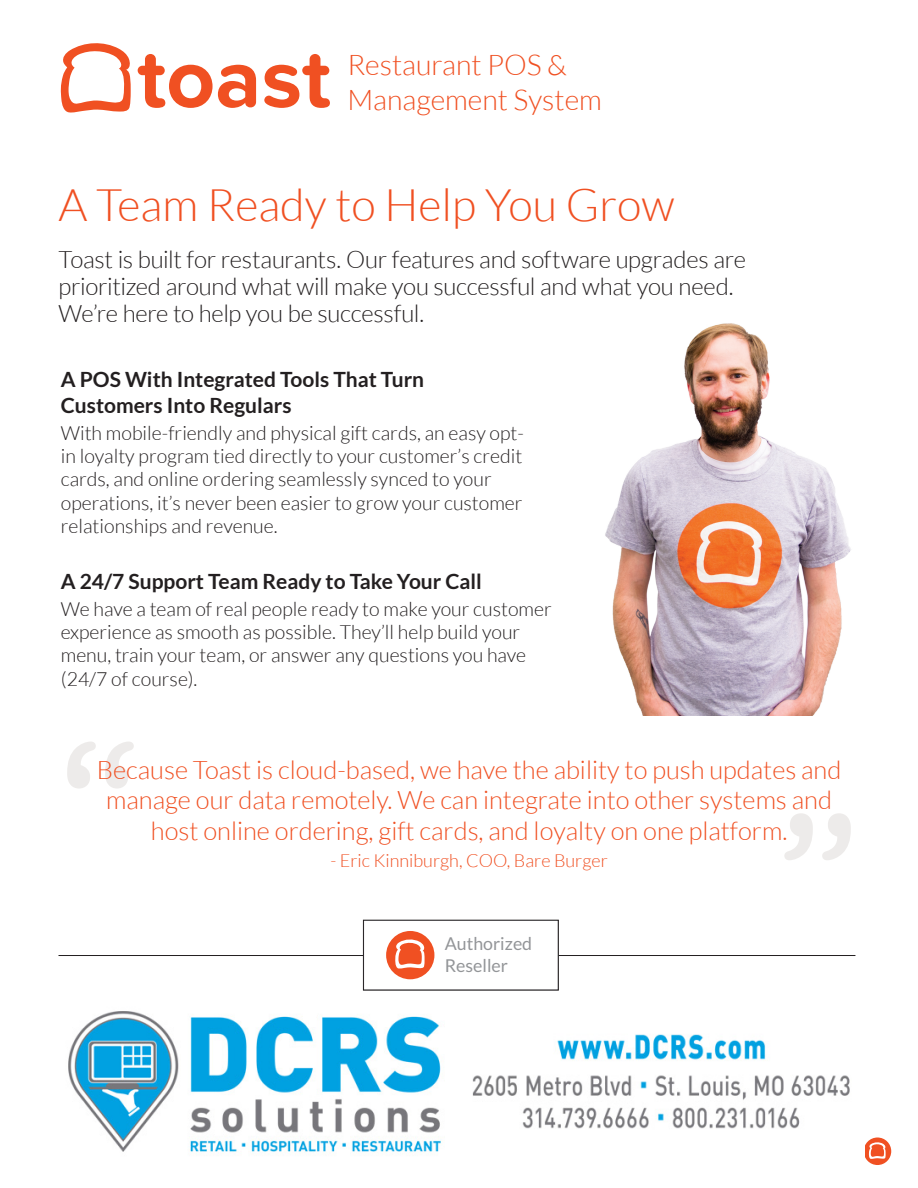
<style>
.page{position:relative;width:918px;height:1188px;background:#fff}
.page>*{position:absolute;margin:0;border:0;box-sizing:border-box;transform-origin:0 0}
.t1{font:300 45px "Lato";color:#f05022}
.t2{font:300 28.5px/34.2px "Lato";color:#f05022}
.t3{font:300 25.5px/30.6px "Lato";color:#f05022;text-align:center}
.Headline{font:300 24px/27px "Lato";letter-spacing:-.015em;color:#231f20}
.t4{font:700 21px/25.2px "Lato";color:#231f20}
.t5{font:300 19.5px/23.4px "Lato";color:#231f20}
.t6{font:300 18px "Lato";color:#f05022}
.t7{font:17.7px/21.3px "Lato";color:#939598}
</style>
<div class="page">
<div style="left:864px;top:1138px;width:27px;height:27px;background:#f05022;border-radius:50%"></div>
<svg style="left:869px;top:1142px;width:17px;height:17px"></svg>
<img style="left:605px;top:323px;width:246px;height:392px">
<svg style="left:784px;top:813px;width:67px;height:47px"></svg>
<svg style="left:67px;top:742px;width:67px;height:47px"></svg>
<svg style="left:138px;top:54px;width:118px;height:54px"></svg>
<svg style="left:264px;top:54px;width:66px;height:54px"></svg>
<svg style="left:61px;top:43px;width:70px;height:70px"></svg>
<hr style="left:58px;top:955px;width:797px;height:1px;background:#231f20">
<div style="left:364px;top:920px;width:194px;height:70px;background:#fff"></div>
<div style="left:386px;top:931px;width:48px;height:48px;background:#f05022;border-radius:50%"></div>
<svg style="left:395px;top:939px;width:30px;height:30px"></svg>
<div style="left:363px;top:920px;width:196px;height:70px;border:1px solid #231f20"></div>
<img style="left:68px;top:1011px;width:782px;height:142px">
<p class="t2" style="left:347px;top:48px;width:256px">Restaurant POS &amp;<br>Management System</p>
<p class="t1" style="left:58px;top:181px;width:618px">A Team Ready to Help You Grow</p>
<p class="Headline" style="left:58px;top:246px;width:689px">Toast is built for restaurants. Our features and software upgrades are prioritized around what will make you successful and what you need.<br>We’re here to help you be successful.</p>
<p class="t4" style="left:61px;top:367px;width:365px">A POS With Integrated Tools That Turn<br>Customers Into Regulars</p>
<p class="t5" style="left:61px;top:421px;width:465px">With mobile-friendly and physical gift cards, an easy opt&shy;in loyalty program tied directly to your customer’s credit cards, and online ordering seamlessly synced to your operations, it’s never been easier to grow your customer relationships and revenue.</p>
<p class="t4" style="left:61px;top:568px;width:423px">A 24/7 Support Team Ready to Take Your Call</p>
<p class="t5" style="left:61px;top:597px;width:492px">We have a team of real people ready to make your customer experience as smooth as possible. They’ll help build your menu, train your team, or answer any questions you have (24/7 of course).</p>
<p class="t3" style="left:97px;top:754px;width:746px">Because Toast is cloud-based, we have the ability to push updates and manage our data remotely. We can integrate into other systems and host online ordering, gift cards, and loyalty on one platform.</p>
<p class="t6" style="left:330px;top:851px;width:279px">- Eric Kinniburgh, COO, Bare Burger</p>
<p class="t7" style="left:445px;top:933px;width:89px">Authorized<br>Reseller</p>
</div>
